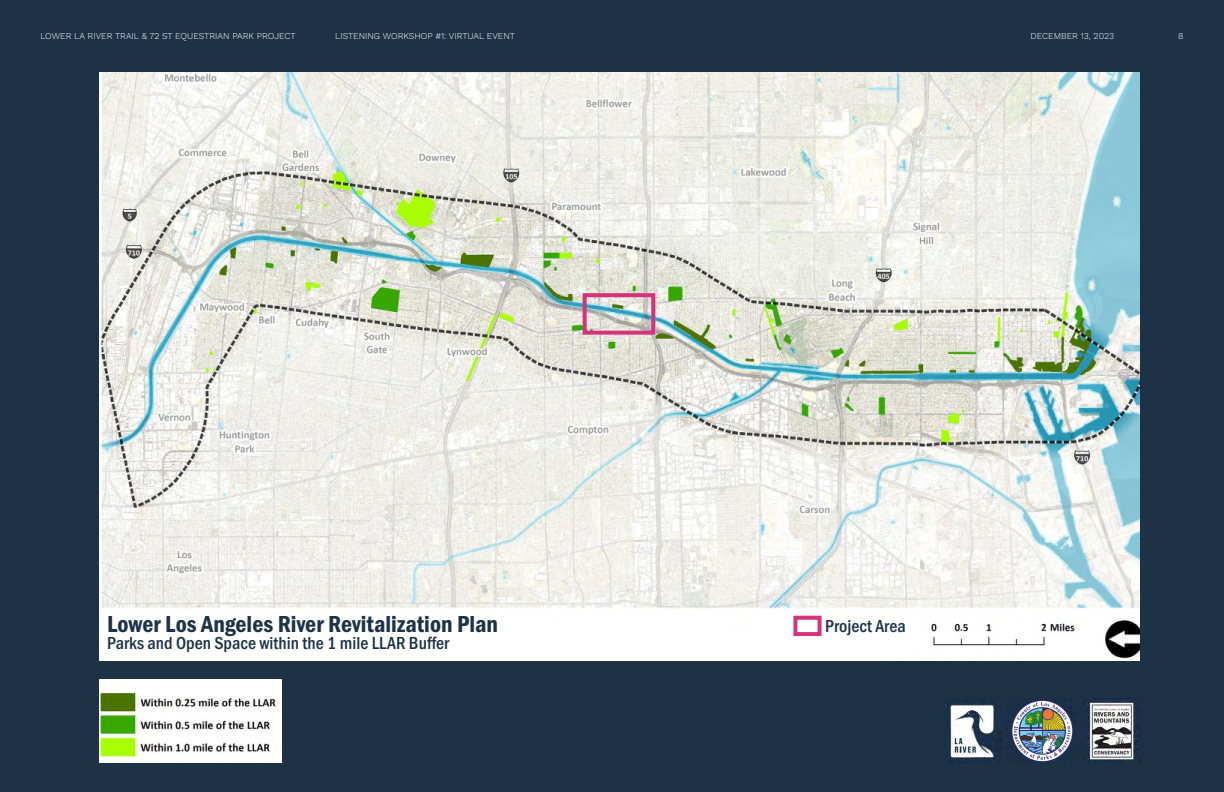
<style>
.page{position:relative;width:1224px;height:792px;background:#1d3247}
.page>*{position:absolute;margin:0;border:0;box-sizing:border-box;transform-origin:0 0}
.t1{font:24px "Franklin Gothic URW Con Dem";color:#1d3247}
.t2{font:500 18px "Franklin Gothic URW Cond";color:#1d3247}
.t3{font:300 9px "Work Sans";color:#fff}
</style>
<div class="page">
<img style="left:99px;top:680px;width:183px;height:82px">
<img style="left:99px;top:72px;width:1041px;height:589px">
<div style="left:99px;top:621px;width:196px;height:40px;background:#fff"></div>
<img style="left:948px;top:701px;width:54px;height:61px">
<img style="left:1010px;top:699px;width:64px;height:63px">
<img style="left:1087px;top:698px;width:55px;height:64px">
<div style="left:583px;top:293px;width:72px;height:42px;border:4px solid #d4327b"></div>
<div style="left:793px;top:616px;width:29px;height:20px;border:4px solid #d4327b"></div>
<p class="t3" style="left:40px;top:29px;width:257px">LOWER LA RIVER TRAIL &amp; 72 ST EQUESTRIAN PARK PROJECT</p>
<p class="t3" style="left:335px;top:29px;width:181px">LISTENING WORKSHOP #1: VIRTUAL EVENT</p>
<p class="t3" style="left:1030px;top:29px;width:85px">DECEMBER 13, 2023</p>
<p class="t3" style="left:1178px;top:29px;width:7px">8</p>
<h1 class="t1" style="left:107px;top:608px;width:393px">Lower Los Angeles River Revitalization Plan</h1>
<h2 class="t2" style="left:107px;top:630px;width:344px">Parks and Open Space within the 1 mile LLAR Buffer</h2>
<h2 class="t2" style="left:825px;top:613px;width:82px">Project Area</h2>
</div>
